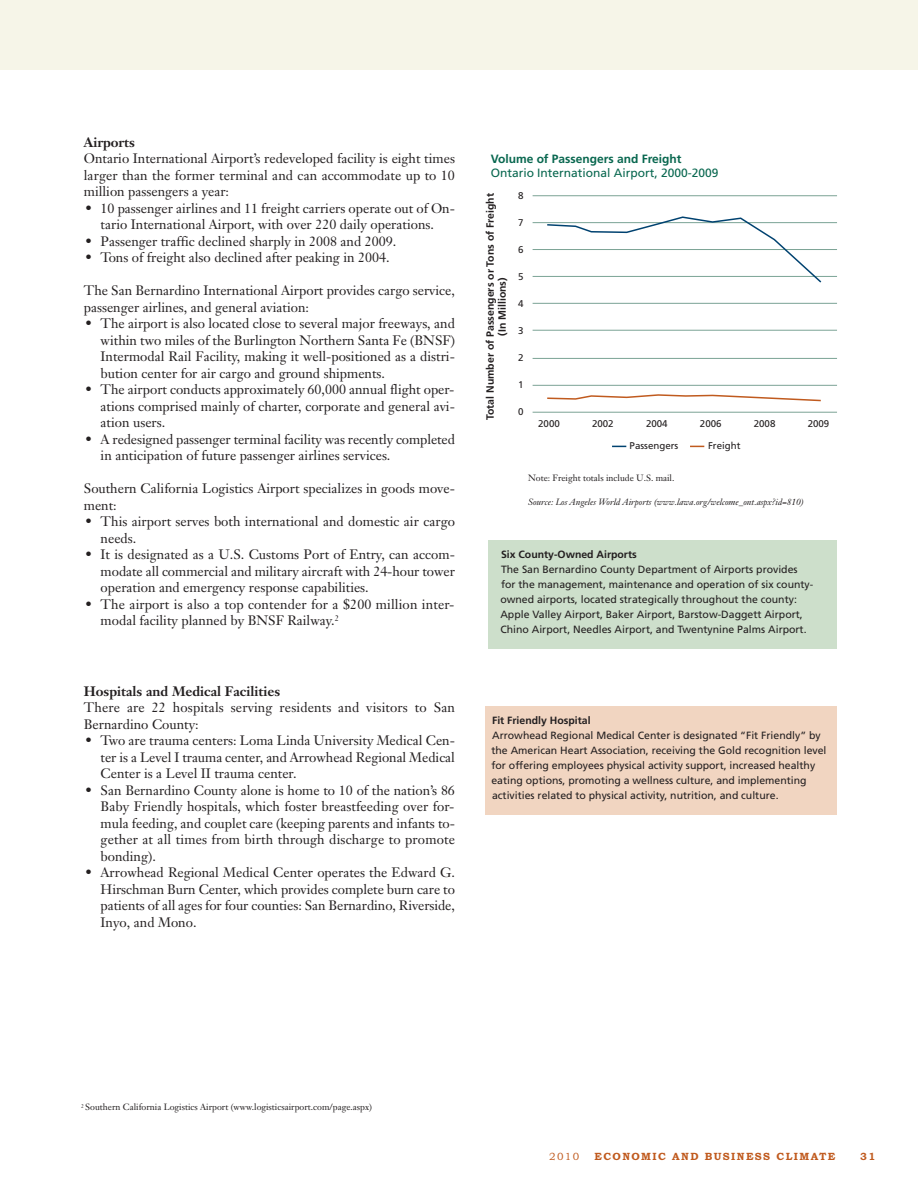
<style>
.page{position:relative;width:918px;height:1188px;background:#fff}
.page>*{position:absolute;margin:0;border:0;box-sizing:border-box;transform-origin:0 0}
.t1{font:13.5px/16.5px "Janson Text";color:#231f20;text-align:justify}
.t2{font:700 13.5px "Janson Text";color:#231f20}
.t3{font:12px "Frutiger";color:#08674f}
.t4{font:700 12px "Frutiger";color:#08674f}
.t5{font:10.5px/15px "Frutiger";color:#231f20}
.t6{font:700 10.5px/12px "Frutiger";color:#231f20;text-align:center}
.t7{font:700 10.5px "Bookman Old Style";letter-spacing:.13em;color:#c05a1e}
.t8{font:10.5px "Bookman Old Style";color:#c05a1e}
.t9{font:9.75px "Frutiger";color:#231f20}
.t10{font:9px "Janson Text";color:#231f20}
.t11{font:italic 9px "Janson Text";color:#231f20}
</style>
<div class="page">
<div style="left:0;top:0;width:918px;height:70px;background:#f6f5e8"></div>
<hr style="left:533px;top:330px;width:304px;height:1px;background:#7ba395">
<hr style="left:533px;top:303px;width:304px;height:1px;background:#7ba395">
<hr style="left:533px;top:276px;width:304px;height:1px;background:#7ba395">
<hr style="left:533px;top:249px;width:304px;height:1px;background:#7ba395">
<hr style="left:533px;top:222px;width:304px;height:1px;background:#7ba395">
<hr style="left:533px;top:195px;width:304px;height:1px;background:#7ba395">
<hr style="left:533px;top:412px;width:304px;height:1px;background:#7ba395">
<hr style="left:533px;top:385px;width:304px;height:1px;background:#7ba395">
<hr style="left:533px;top:358px;width:304px;height:1px;background:#7ba395">
<svg style="left:546px;top:216px;width:277px;height:67px"></svg>
<svg style="left:547px;top:394px;width:274px;height:8px"></svg>
<div style="left:488px;top:540px;width:349px;height:109px;background:#cddfcb"></div>
<svg style="left:612px;top:446px;width:14px;height:1px"></svg>
<svg style="left:690px;top:446px;width:14px;height:1px"></svg>
<div style="left:485px;top:706px;width:351px;height:108px;background:#f1d5c1"></div>
<p class="t2" style="left:84px;top:137px;width:53px">Airports</p>
<p class="t1" style="left:84px;top:152px;width:373px">Ontario International Airport’s redeveloped facility is eight times larger than the former terminal and can accommodate up to 10 million passengers a year:</p>
<p class="t1" style="left:85px;top:201px;width:371px;text-align:center">• 10 passenger airlines and 11 freight carriers operate out of On&shy;tario International Airport, with over 220 daily operations.</p>
<p class="t1" style="left:85px;top:234px;width:313px">• Passenger traffic declined sharply in 2008 and 2009.</p>
<p class="t1" style="left:85px;top:251px;width:306px">• Tons of freight also declined after peaking in 2004.</p>
<p class="t1" style="left:84px;top:284px;width:373px">The San Bernardino International Airport provides cargo service, passenger airlines, and general aviation:</p>
<p class="t1" style="left:101px;top:317px;width:356px;text-indent:-16px">• The airport is also located close to several major freeways, and within two miles of the Burlington Northern Santa Fe (BNSF)<br>Intermodal Rail Facility, making it well-positioned as a distri&shy;bution center for air cargo and ground shipments.</p>
<p class="t1" style="left:101px;top:383px;width:356px;text-indent:-16px">• The airport conducts approximately 60,000 annual flight oper&shy;ations comprised mainly of charter, corporate and general avi&shy;ation users.</p>
<p class="t1" style="left:101px;top:432px;width:356px;text-indent:-16px">• A redesigned passenger terminal facility was recently completed in anticipation of future passenger airlines services.</p>
<p class="t1" style="left:84px;top:482px;width:373px">Southern California Logistics Airport specializes in goods move&shy;ment:</p>
<p class="t1" style="left:101px;top:515px;width:356px;text-indent:-16px">• This airport serves both international and domestic air cargo needs.</p>
<p class="t1" style="left:101px;top:548px;width:356px;text-indent:-16px">• It is designated as a U.S. Customs Port of Entry, can accom&shy;modate all commercial and military aircraft with 24-hour tower operation and emergency response capabilities.</p>
<p class="t1" style="left:101px;top:597px;width:355px;text-indent:-16px">• The airport is also a top contender for a $200 million inter&shy;modal facility planned by BNSF Railway.<sup>2</sup></p>
<p class="t2" style="left:84px;top:686px;width:198px">Hospitals and Medical Facilities</p>
<p class="t1" style="left:84px;top:701px;width:373px">There are 22 hospitals serving residents and visitors to San<br>Bernardino County:</p>
<p class="t1" style="left:101px;top:734px;width:356px;text-indent:-16px">• Two are trauma centers: Loma Linda University Medical Cen&shy;ter is a Level I trauma center, and Arrowhead Regional Medical Center is a Level II trauma center.</p>
<p class="t1" style="left:101px;top:783px;width:356px;text-indent:-16px">• San Bernardino County alone is home to 10 of the nation’s 86<br>Baby Friendly hospitals, which foster breastfeeding over for&shy;mula feeding, and couplet care (keeping parents and infants to&shy;gether at all times from birth through discharge to promote bonding).</p>
<p class="t1" style="left:101px;top:866px;width:356px;text-indent:-16px">• Arrowhead Regional Medical Center operates the Edward G.<br>Hirschman Burn Center, which provides complete burn care to patients of all ages for four counties: San Bernardino, Riverside, Inyo, and Mono.</p>
<p class="t4" style="left:491px;top:154px;width:192px">Volume of Passengers and Freight</p>
<p class="t3" style="left:491px;top:168px;width:229px">Ontario International Airport, 2000-2009</p>
<p class="t9" style="left:518px;top:191px;width:7px">8</p>
<p class="t9" style="left:518px;top:218px;width:7px">7</p>
<p class="t9" style="left:518px;top:245px;width:7px">6</p>
<p class="t9" style="left:518px;top:272px;width:7px">5</p>
<p class="t9" style="left:518px;top:299px;width:7px">4</p>
<p class="t9" style="left:518px;top:326px;width:7px">3</p>
<p class="t9" style="left:518px;top:353px;width:7px">2</p>
<p class="t9" style="left:518px;top:380px;width:7px">1</p>
<p class="t9" style="left:518px;top:407px;width:7px">0</p>
<p class="t9" style="left:538px;top:420px;width:23px">2000</p>
<p class="t9" style="left:592px;top:420px;width:23px">2002</p>
<p class="t9" style="left:646px;top:420px;width:23px">2004</p>
<p class="t9" style="left:700px;top:420px;width:23px">2006</p>
<p class="t9" style="left:754px;top:420px;width:23px">2008</p>
<p class="t9" style="left:808px;top:420px;width:23px">2009</p>
<p class="t6" style="left:485px;top:420px;width:228px;rotate:-90deg">Total Number of Passengers or Tons of Freight (In Millions)</p>
<p class="t9" style="left:630px;top:442px;width:50px">Passengers</p>
<p class="t9" style="left:708px;top:442px;width:34px">Freight</p>
<p class="t10" style="left:528px;top:474px;width:148px">Note: Freight totals include U.S. mail.</p>
<p class="t11" style="left:528px;top:498px;width:277px">Source: Los Angeles World Airports (www.lawa.org/welcome_ont.aspx?id=810)</p>
<p class="t6" style="left:501px;top:549px;width:137px">Six County-Owned Airports</p>
<p class="t5" style="left:500px;top:563px;width:314px">The San Bernardino County Department of Airports provides for the management, maintenance and operation of six county&shy;owned airports, located strategically throughout the county:<br>Apple Valley Airport, Baker Airport, Barstow-Daggett Airport, Chino Airport, Needles Airport, and Twentynine Palms Airport.</p>
<p class="t6" style="left:492px;top:715px;width:100px">Fit Friendly Hospital</p>
<p class="t5" style="left:491px;top:728px;width:337px">Arrowhead Regional Medical Center is designated “Fit Friendly” by the American Heart Association, receiving the Gold recognition level for offering employees physical activity support, increased healthy eating options, promoting a wellness culture, and implementing activities related to physical activity, nutrition, and culture.</p>
<p class="t10" style="left:81px;top:1104px;width:292px"><sup>2</sup> Southern California Logistics Airport (www.logisticsairport.com/page.aspx)</p>
<p class="t8" style="left:549px;top:1150px;width:31px">2010</p>
<p class="t7" style="left:594px;top:1150px;width:243px">ECONOMIC AND BUSINESS CLIMATE</p>
<p class="t7" style="left:860px;top:1150px;width:17px">31</p>
</div>
